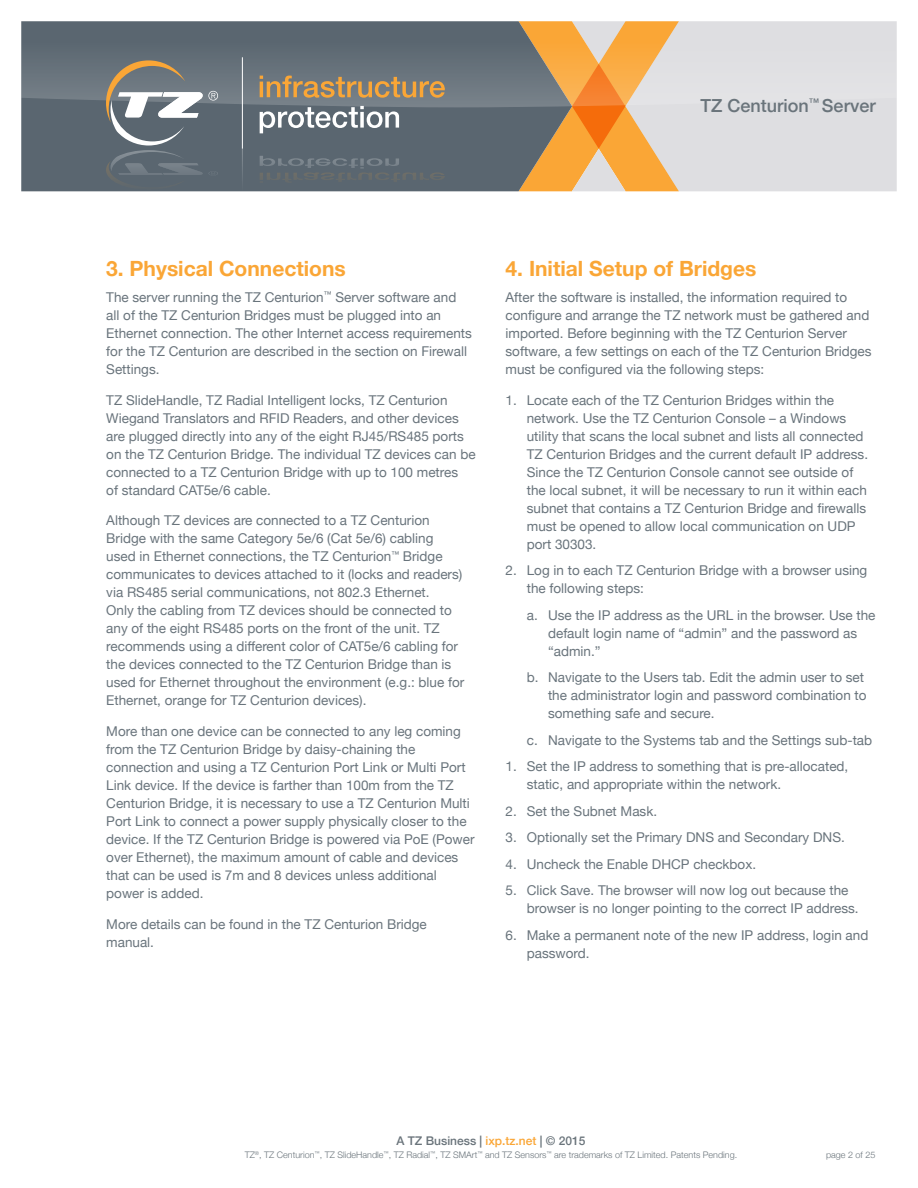
<style>
.page{position:relative;width:918px;height:1188px;background:#fff}
.page>*{position:absolute;margin:0;border:0;box-sizing:border-box;transform-origin:0 0}
.Main_Heading{font:700 21px "Helvetica Neue";color:#faa636}
.t1{font:500 18px "Helvetica Neue";color:#6a747b}
.body_copy{font:13.5px/18px "Helvetica Neue";color:#69747c}
.body_copy_indent{font:13.5px/18px "Helvetica Neue";color:#69747c}
.t2{font:500 12px "Helvetica Neue";color:#6a747b}
.t3{font:300 9px "Helvetica Neue";color:#6a747b}
.s1{color:#faa636}
</style>
<div class="page">
<div style="left:21px;top:107px;width:498px;height:84px;background:#5a6670"></div>
<div style="left:679px;top:107px;width:218px;height:84px;background:#dedee1"></div>
<svg style="left:21px;top:21px;width:876px;height:86px;background:#90979e"></svg>
<hr style="left:242px;top:57px;width:1px;height:92px;background:#fff">
<svg style="left:260px;top:76px;width:185px;height:22px;background:#a08966"></svg>
<svg style="left:260px;top:106px;width:139px;height:27px"></svg>
<svg style="left:519px;top:21px;width:160px;height:170px;background:#d9a86c"></svg>
<hr style="left:242px;top:149px;width:1px;height:42px;background:#fff">
<svg style="left:106px;top:60px;width:112px;height:130px;background:#797f83"></svg>
<svg style="left:260px;top:156px;width:185px;height:27px;background:#5f6a72"></svg>
<h2 class="t1" style="left:700px;top:91px;width:177px">TZ Centurion<sup>™</sup> Server</h2>
<p class="Main_Heading" style="left:106px;top:252px;width:241px">3. Physical Connections</p>
<p class="Main_Heading" style="left:506px;top:252px;width:252px">4. Initial Setup of Bridges</p>
<p class="body_copy" style="left:106px;top:289px;width:367px">The server running the TZ Centurion<sup>™</sup> Server software and all of the TZ Centurion Bridges must be plugged into an Ethernet connection. The other Internet access requirements for the TZ Centurion are described in the section on Firewall Settings.</p>
<p class="body_copy" style="left:106px;top:392px;width:371px">TZ SlideHandle, TZ Radial Intelligent locks, TZ Centurion Wiegand Translators and RFID Readers, and other devices are plugged directly into any of the eight RJ45/RS485 ports on the TZ Centurion Bridge. The individual TZ devices can be connected to a TZ Centurion Bridge with up to 100 metres<br>of standard CAT5e/6 cable.</p>
<p class="body_copy" style="left:106px;top:512px;width:360px">Although TZ devices are connected to a TZ Centurion Bridge with the same Category 5e/6 (Cat 5e/6) cabling used in Ethernet connections, the TZ Centurion<sup>™</sup> Bridge communicates to devices attached to it (locks and readers) via RS485 serial communications, not 802.3 Ethernet.<br>Only the cabling from TZ devices should be connected to any of the eight RS485 ports on the front of the unit. TZ recommends using a different color of CAT5e/6 cabling for the devices connected to the TZ Centurion Bridge than is used for Ethernet throughout the environment (e.g.: blue for Ethernet, orange for TZ Centurion devices).</p>
<p class="body_copy" style="left:106px;top:723px;width:370px">More than one device can be connected to any leg coming from the TZ Centurion Bridge by daisy-chaining the connection and using a TZ Centurion Port Link or Multi Port Link device. If the device is farther than 100m from the TZ Centurion Bridge, it is necessary to use a TZ Centurion Multi Port Link to connect a power supply physically closer to the device. If the TZ Centurion Bridge is powered via PoE (Power over Ethernet), the maximum amount of cable and devices that can be used is 7m and 8 devices unless additional power is added.</p>
<p class="body_copy" style="left:106px;top:916px;width:322px">More details can be found in the TZ Centurion Bridge manual.</p>
<p class="body_copy" style="left:506px;top:289px;width:368px">After the software is installed, the information required to configure and arrange the TZ network must be gathered and imported. Before beginning with the TZ Centurion Server software, a few settings on each of the TZ Centurion Bridges must be configured via the following steps:</p>
<p class="body_copy_indent" style="left:527px;top:392px;width:343px;text-indent:-21px">1. Locate each of the TZ Centurion Bridges within the network. Use the TZ Centurion Console – a Windows utility that scans the local subnet and lists all connected TZ Centurion Bridges and the current default IP address.<br>Since the TZ Centurion Console cannot see outside of the local subnet, it will be necessary to run it within each subnet that contains a TZ Centurion Bridge and firewalls must be opened to allow local communication on UDP port 30303.</p>
<p class="body_copy_indent" style="left:527px;top:562px;width:342px;text-indent:-21px">2. Log in to each TZ Centurion Bridge with a browser using the following steps:</p>
<p class="body_copy_indent" style="left:548px;top:607px;width:329px;text-indent:-21px">a. Use the IP address as the URL in the browser. Use the default login name of “admin” and the password as “admin.”</p>
<p class="body_copy_indent" style="left:548px;top:669px;width:320px;text-indent:-21px">b. Navigate to the Users tab. Edit the admin user to set the administrator login and password combination to something safe and secure.</p>
<p class="body_copy_indent" style="left:527px;top:732px;width:347px">c. Navigate to the Systems tab and the Settings sub-tab</p>
<p class="body_copy_indent" style="left:527px;top:758px;width:323px;text-indent:-21px">1. Set the IP address to something that is pre-allocated, static, and appropriate within the network.</p>
<p class="body_copy_indent" style="left:506px;top:803px;width:153px">2. Set the Subnet Mask.</p>
<p class="body_copy_indent" style="left:506px;top:829px;width:341px">3. Optionally set the Primary DNS and Secondary DNS.</p>
<p class="body_copy_indent" style="left:506px;top:856px;width:252px">4. Uncheck the Enable DHCP checkbox.</p>
<p class="body_copy_indent" style="left:527px;top:882px;width:333px;text-indent:-21px">5. Click Save. The browser will now log out because the browser is no longer pointing to the correct IP address.</p>
<p class="body_copy_indent" style="left:527px;top:927px;width:343px;text-indent:-21px">6. Make a permanent note of the new IP address, login and password.</p>
<p class="t2" style="left:396px;top:1131px;width:191px">A TZ Business | <span class="s1">ixp.tz.net</span> | © 2015</p>
<p class="t3" style="left:245px;top:1148px;width:494px">TZ<sup>®</sup>, TZ Centurion<sup>™</sup>, TZ SlideHandle<sup>™</sup>, TZ Radial<sup>™</sup>, TZ SMArt<sup>™</sup> and TZ Sensors<sup>™</sup> are trademarks of TZ Limited. Patents Pending.</p>
<p class="t3" style="left:826px;top:1148px;width:51px">page 2 of 25</p>
</div>
